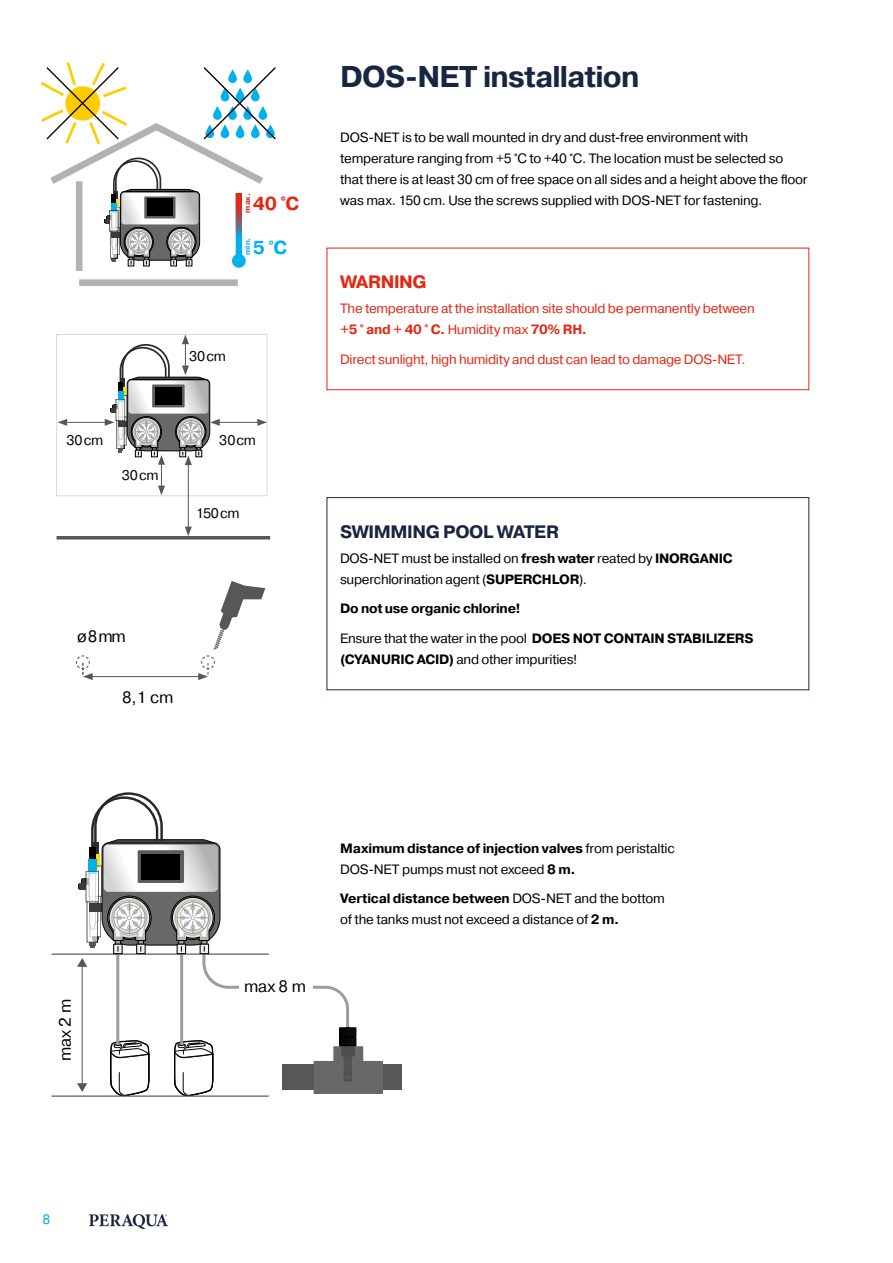
<style>
.page{position:relative;width:893px;height:1263px;background:#fff}
.page>*{position:absolute;margin:0;border:0;box-sizing:border-box;transform-origin:0 0}
.t1{font:700 30px "Pragmatica";letter-spacing:-.03em;color:#192642}
.t2{font:700 18.75px "Pragmatica";color:#e52713}
.t3{font:700 18.75px "Pragmatica";color:#00b1eb}
.t4{font:700 18px "Pragmatica";letter-spacing:-.025em;color:#192642}
.t5{font:700 18px "Pragmatica";letter-spacing:-.025em;color:#e52713}
.t6{font:16.5px "Pragmatica";letter-spacing:-.01em;color:#000}
.t7{font:13.95px "Pragmatica";letter-spacing:-.005em;color:#000}
.t8{font:13.5px/21px "Pragmatica";letter-spacing:-.015em;color:#000}
.t9{font:13.5px/21px "Pragmatica";letter-spacing:-.02em;color:#e52713}
.t10{font:700 13.5px/29.5px "Pragmatica";letter-spacing:-.02em;color:#000}
.t11{font:13.5px "Pragmatica";color:#00a7e1}
.t12{font:700 7.8px "Pragmatica";color:#e52713}
.t13{font:700 7.8px "Pragmatica";color:#00b1eb}
.s1{font-weight:700}
.s2{font-weight:400}
</style>
<div class="page">
<img style="left:90px;top:1214px;width:77px;height:14px">
<div style="left:56px;top:334px;width:211px;height:162px;border:1px solid #dadada"></div>
<div style="left:76px;top:181px;width:6px;height:90px;background:#b3b2b2"></div>
<div style="left:79px;top:279px;width:159px;height:7px;background:#b3b2b2"></div>
<svg style="left:232px;top:254px;width:14px;height:14px"></svg>
<hr style="left:217px;top:422px;width:43px;height:1px;background:#575756">
<svg style="left:257px;top:419px;width:10px;height:7px"></svg>
<hr style="left:65px;top:422px;width:42px;height:1px;background:#575756">
<svg style="left:57px;top:419px;width:10px;height:7px"></svg>
<hr style="left:57px;top:536px;width:213px;height:3px;background:#575756">
<hr style="left:188px;top:463px;width:1px;height:66px;background:#575756">
<svg style="left:185px;top:527px;width:7px;height:9px"></svg>
<hr style="left:90px;top:676px;width:111px;height:1px;background:#575756">
<svg style="left:76px;top:655px;width:17px;height:25px"></svg>
<svg style="left:198px;top:581px;width:67px;height:99px"></svg>
<div style="left:383px;top:1065px;width:19px;height:25px;background:#575756"></div>
<hr style="left:52px;top:1095px;width:217px;height:2px;background:#575756">
<hr style="left:52px;top:953px;width:217px;height:2px;background:#575756">
<svg style="left:40px;top:62px;width:236px;height:204px"></svg>
<svg style="left:105px;top:334px;width:115px;height:161px"></svg>
<svg style="left:77px;top:792px;width:306px;height:304px"></svg>
<div style="left:327px;top:248px;width:482px;height:142px;border:1px solid #e52713"></div>
<div style="left:327px;top:497px;width:482px;height:193px;border:1px solid #192642"></div>
<p class="t12" style="left:242px;top:213px;width:21px;rotate:-90deg">max.</p>
<h2 class="t2" style="left:253px;top:191px;width:48px">40 °C</h2>
<p class="t13" style="left:242px;top:255px;width:19px;rotate:-90deg">min.</p>
<h2 class="t3" style="left:253px;top:236px;width:36px">5 °C</h2>
<p class="t7" style="left:189px;top:348px;width:38px">30cm</p>
<p class="t7" style="left:66px;top:432px;width:38px">30cm</p>
<p class="t7" style="left:219px;top:432px;width:38px">30cm</p>
<p class="t7" style="left:122px;top:467px;width:38px">30cm</p>
<p class="t7" style="left:196px;top:504px;width:45px">150cm</p>
<p class="t6" style="left:77px;top:626px;width:50px">ø 8 mm</p>
<p class="t6" style="left:122px;top:687px;width:53px">8,1 cm</p>
<h1 class="t1" style="left:340px;top:58px;width:301px">DOS-NET installation</h1>
<p class="t8" style="left:340px;top:127px;width:469px">DOS-NET is to be wall mounted in dry and dust-free environment with temperature ranging from +5 °C to +40 °C. The location must be selected so that there is at least 30 cm of free space on all sides and a height above the floor was max. 150 cm. Use the screws supplied with DOS-NET for fastening.</p>
<h3 class="t5" style="left:340px;top:270px;width:88px">WARNING</h3>
<p class="t9" style="left:340px;top:298px;width:416px">The temperature at the installation site should be permanently between <span class="s1">+5 ° and + 40 ° C.</span> Humidity max <span class="s1">70% RH.</span></p>
<p class="t9" style="left:340px;top:349px;width:407px">Direct sunlight, high humidity and dust can lead to damage DOS-NET.</p>
<h3 class="t4" style="left:340px;top:520px;width:220px">SWIMMING POOL WATER</h3>
<p class="t8" style="left:340px;top:548px;width:394px">DOS-NET must be installed on <span class="s1">fresh water</span> reated by <span class="s1">INORGANIC </span>superchlorination agent (<span class="s1">SUPERCHLOR</span>).</p>
<p class="t10" style="left:340px;top:594px;width:415px">Do not use organic chlorine!<br><span class="s2">Ensure that the water in the pool</span> DOES NOT CONTAIN STABILIZERS</p>
<p class="t8" style="left:340px;top:649px;width:239px"><span class="s1">(CYANURIC ACID)</span> and other impurities!</p>
<p class="t6" style="left:55px;top:1061px;width:64px;rotate:-90deg">max 2 m</p>
<p class="t6" style="left:244px;top:976px;width:64px">max 8 m</p>
<p class="t8" style="left:340px;top:838px;width:336px"><span class="s1">Maximum distance of injection valves</span> from peristaltic<br>DOS-NET pumps must not exceed <span class="s1">8 m.</span></p>
<p class="t8" style="left:340px;top:888px;width:326px"><span class="s1">Vertical distance between</span> DOS-NET and the bottom of the tanks must not exceed a distance of <span class="s1">2 m.</span></p>
<p class="t11" style="left:43px;top:1211px;width:9px">8</p>
</div>
